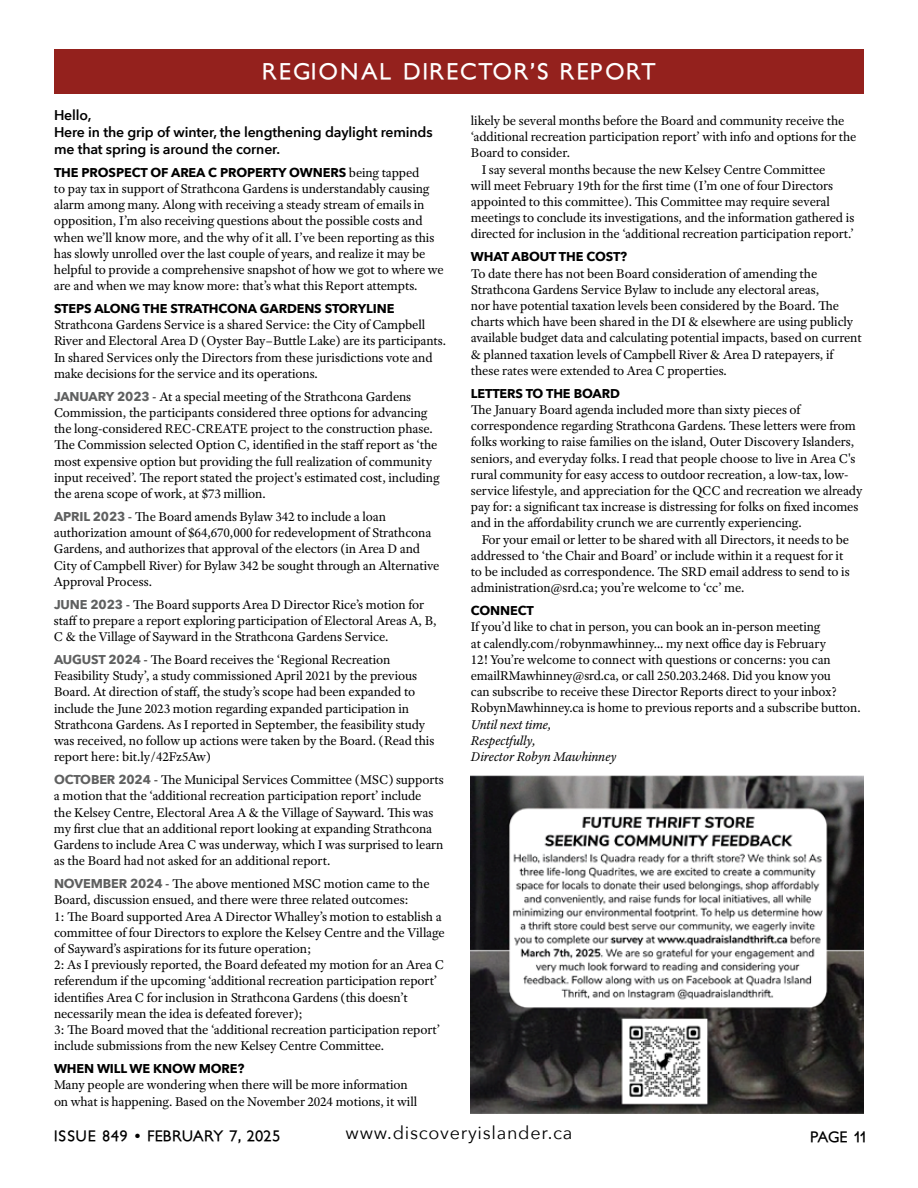
<style>
.page{position:relative;width:918px;height:1188px;background:#fff}
.page>*{position:absolute;margin:0;border:0;box-sizing:border-box;transform-origin:0 0}
.t1{font:700 22.5px "Petita";letter-spacing:.07em;color:#fff}
.t2{font:18px "Avenir Next";letter-spacing:.04em;color:#000}
.t3{font:700 15px "Petita";letter-spacing:.015em;color:#000}
.t4{font:600 14.1px/17px "Avenir Next";letter-spacing:-.01em;color:#000}
.t5{font:13.5px/16.2px "Adobe Text Pro";letter-spacing:-.01em;color:#000}
.t6{font:italic 13.5px/16.2px "Adobe Text Pro";letter-spacing:-.01em;color:#000}
.t7{font:700 12.75px "Avenir Next";letter-spacing:-.01em;color:#000}
.s1{font-family:"Adobe Text Pro";font-weight:400;font-size:13.5px}
.s2{font-family:"Avenir Next";font-weight:700;font-size:12.75px;color:#5f6060}
</style>
<div class="page">
<div style="left:54px;top:49px;width:810px;height:45px;background:#94211d"></div>
<img style="left:471px;top:776px;width:393px;height:338px">
<h1 class="t1" style="left:262px;top:58px;width:395px">REGIONAL DIRECTOR’S REPORT</h1>
<p class="t4" style="left:54px;top:106px;width:380px">Hello,<br>Here in the grip of winter, the lengthening daylight reminds me that spring is around the corner.</p>
<p class="t7" style="left:54px;top:161px;width:367px">THE PROSPECT OF AREA C PROPERTY OWNERS <span class="s1">being tapped</span></p>
<p class="t5" style="left:54px;top:180px;width:391px">to pay tax in support of Strathcona Gardens is understandably causing alarm among many. Along with receiving a steady stream of emails in opposition, I’m also receiving questions about the possible costs and when we’ll know more, and the why of it all. I’ve been reporting as this has slowly unrolled over the last couple of years, and realize it may be helpful to provide a comprehensive snapshot of how we got to where we are and when we may know more: that’s what this Report attempts.</p>
<p class="t7" style="left:54px;top:298px;width:342px">STEPS ALONG THE STRATHCONA GARDENS STORYLINE</p>
<p class="t5" style="left:54px;top:317px;width:394px">Strathcona Gardens Service is a shared Service: the City of Campbell River and Electoral Area D (Oyster Bay–Buttle Lake) are its participants.<br>In shared Services only the Directors from these jurisdictions vote and make decisions for the service and its operations.</p>
<p class="t5" style="left:54px;top:388px;width:387px"><span class="s2">JANUARY 2023</span> - At a special meeting of the Strathcona Gardens Commission, the participants considered three options for advancing the long-considered REC-CREATE project to the construction phase.<br>The Commission selected Option C, identified in the staff report as ‘the most expensive option but providing the full realization of community input received’. The report stated the project's estimated cost, including the arena scope of work, at $73 million.</p>
<p class="t5" style="left:54px;top:508px;width:387px"><span class="s2">APRIL 2023</span> - The Board amends Bylaw 342 to include a loan authorization amount of $64,670,000 for redevelopment of Strathcona Gardens, and authorizes that approval of the electors (in Area D and City of Campbell River) for Bylaw 342 be sought through an Alternative Approval Process.</p>
<p class="t5" style="left:54px;top:596px;width:384px"><span class="s2">JUNE 2023</span> - The Board supports Area D Director Rice’s motion for staff to prepare a report exploring participation of Electoral Areas A, B,<br>C &amp; the Village of Sayward in the Strathcona Gardens Service.</p>
<p class="t5" style="left:54px;top:651px;width:382px"><span class="s2">AUGUST 2024</span> - The Board receives the ‘Regional Recreation Feasibility Study’, a study commissioned April 2021 by the previous Board. At direction of staff, the study’s scope had been expanded to include the June 2023 motion regarding expanded participation in Strathcona Gardens. As I reported in September, the feasibility study was received, no follow up actions were taken by the Board. (Read this report here: bit.ly/42Fz5Aw)</p>
<p class="t5" style="left:54px;top:772px;width:391px"><span class="s2">OCTOBER 2024</span> - The Municipal Services Committee (MSC) supports a motion that the ‘additional recreation participation report’ include<br>the Kelsey Centre, Electoral Area A &amp; the Village of Sayward. This was my first clue that an additional report looking at expanding Strathcona Gardens to include Area C was underway, which I was surprised to learn as the Board had not asked for an additional report.</p>
<p class="t5" style="left:54px;top:876px;width:392px"><span class="s2">NOVEMBER 2024</span> - The above mentioned MSC motion came to the Board, discussion ensued, and there were three related outcomes:<br>1: The Board supported Area A Director Whalley’s motion to establish a committee of four Directors to explore the Kelsey Centre and the Village of Sayward’s aspirations for its future operation;<br>2: As I previously reported, the Board defeated my motion for an Area C referendum if the upcoming ‘additional recreation participation report’ identifies Area C for inclusion in Strathcona Gardens (this doesn’t necessarily mean the idea is defeated forever);<br>3: The Board moved that the ‘additional recreation participation report’ include submissions from the new Kelsey Centre Committee.</p>
<p class="t7" style="left:54px;top:1058px;width:192px">WHEN WILL WE KNOW MORE?</p>
<p class="t5" style="left:54px;top:1077px;width:365px">Many people are wondering when there will be more information on what is happening. Based on the November 2024 motions, it will</p>
<p class="t5" style="left:471px;top:112px;width:375px">likely be several months before the Board and community receive the</p>
<p class="t5" style="left:471px;top:129px;width:387px">‘additional recreation participation report’ with info and options for the</p>
<p class="t5" style="left:471px;top:145px;width:101px">Board to consider.</p>
<p class="t5" style="left:482px;top:161px;width:345px">I say several months because the new Kelsey Centre Committee</p>
<p class="t5" style="left:471px;top:177px;width:364px">will meet February 19th for the first time (I’m one of four Directors</p>
<p class="t5" style="left:471px;top:193px;width:361px">appointed to this committee). This Committee may require several</p>
<p class="t5" style="left:471px;top:210px;width:385px">meetings to conclude its investigations, and the information gathered is</p>
<p class="t5" style="left:471px;top:226px;width:384px">directed for inclusion in the ‘additional recreation participation report.’</p>
<p class="t7" style="left:471px;top:246px;width:158px">WHAT ABOUT THE COST?</p>
<p class="t5" style="left:471px;top:265px;width:392px">To date there has not been Board consideration of amending the Strathcona Gardens Service Bylaw to include any electoral areas,<br>nor have potential taxation levels been considered by the Board. The charts which have been shared in the DI &amp; elsewhere are using publicly available budget data and calculating potential impacts, based on current &amp; planned taxation levels of Campbell River &amp; Area D ratepayers, if these rates were extended to Area C properties.</p>
<p class="t7" style="left:471px;top:382px;width:150px">LETTERS TO THE BOARD</p>
<p class="t5" style="left:471px;top:401px;width:393px">The January Board agenda included more than sixty pieces of correspondence regarding Strathcona Gardens. These letters were from folks working to raise families on the island, Outer Discovery Islanders, seniors, and everyday folks. I read that people choose to live in Area C's rural community for easy access to outdoor recreation, a low-tax, low&shy;service lifestyle, and appreciation for the QCC and recreation we already pay for: a significant tax increase is distressing for folks on fixed incomes and in the affordability crunch we are currently experiencing.</p>
<p class="t5" style="left:471px;top:531px;width:380px;text-indent:11px">For your email or letter to be shared with all Directors, it needs to be addressed to ‘the Chair and Board’ or include within it a request for it to be included as correspondence. The SRD email address to send to is administration@srd.ca; you’re welcome to ‘cc’ me.</p>
<p class="t7" style="left:471px;top:600px;width:64px">CONNECT</p>
<p class="t5" style="left:471px;top:619px;width:391px">If you’d like to chat in person, you can book an in-person meeting<br>at calendly.com/robynmawhinney… my next office day is February<br>12! You’re welcome to connect with questions or concerns: you can emailRMawhinney@srd.ca, or call 250.203.2468. Did you know you<br>can subscribe to receive these Director Reports direct to your inbox?<br>RobynMawhinney.ca is home to previous reports and a subscribe button.</p>
<p class="t6" style="left:471px;top:716px;width:147px">Until next time,<br>Respectfully,<br>Director Robyn Mawhinney</p>
<p class="t3" style="left:54px;top:1127px;width:228px">ISSUE 849 • FEBRUARY 7, 2025</p>
<h2 class="t2" style="left:346px;top:1117px;width:228px">www.discoveryislander.ca</h2>
<p class="t3" style="left:811px;top:1127px;width:56px">PAGE 11</p>
</div>
